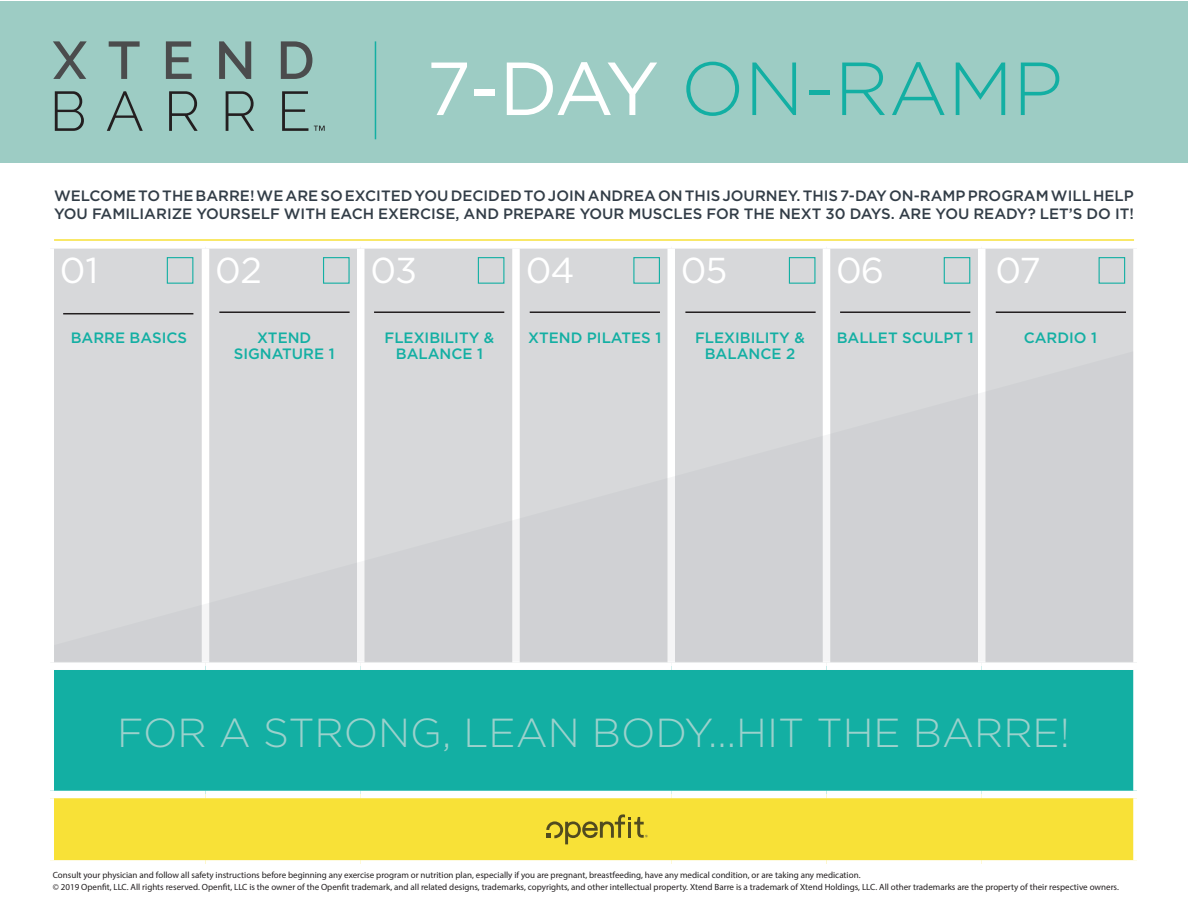
<style>
.page{position:relative;width:1188px;height:918px;background:#fff}
.page>*{position:absolute;margin:0;border:0;box-sizing:border-box;transform-origin:0 0}
.t1{font:300 75px "Gotham";color:#13afa3}
.t2{font:300 40.5px "Gotham";color:#9bd1cc}
.t3{font:36px "Gotham";letter-spacing:-.03em;color:#fff}
.t4{font:500 15px/18px "Gotham";color:#323d47}
.Class_Name{font:500 15px/16.5px "Gotham";color:#13afa3;text-align:center}
.t5{font:9px/12px "Myriad Pro";color:#231f20}
.Class_Name-2{font:500 7.2px "Gotham";color:#4b4c4d}
.s1{font-weight:400;color:#fff}
</style>
<div class="page">
<div style="left:0;top:1px;width:1188px;height:162px;background:#9dccc4"></div>
<div style="left:54px;top:249px;width:1079px;height:102px;background:#d7d8da"></div>
<div style="left:50px;top:666px;width:1087px;height:128px;background:#13afa3"></div>
<div style="left:50px;top:794px;width:1087px;height:70px;background:#f8e137"></div>
<div style="left:202px;top:249px;width:7px;height:413px;background:#fff"></div>
<div style="left:357px;top:249px;width:7px;height:413px;background:#fff"></div>
<div style="left:512px;top:249px;width:8px;height:413px;background:#fff"></div>
<div style="left:668px;top:249px;width:7px;height:413px;background:#fff"></div>
<div style="left:823px;top:249px;width:7px;height:413px;background:#fff"></div>
<div style="left:978px;top:249px;width:8px;height:413px;background:#fff"></div>
<div style="left:46px;top:662px;width:160px;height:8px;background:#fff"></div>
<div style="left:46px;top:670px;width:8px;height:121px;background:#fff"></div>
<div style="left:206px;top:662px;width:155px;height:8px;background:#fff"></div>
<div style="left:361px;top:662px;width:155px;height:8px;background:#fff"></div>
<div style="left:516px;top:662px;width:155px;height:8px;background:#fff"></div>
<div style="left:671px;top:662px;width:155px;height:8px;background:#fff"></div>
<div style="left:826px;top:662px;width:156px;height:8px;background:#fff"></div>
<div style="left:982px;top:662px;width:159px;height:8px;background:#fff"></div>
<div style="left:1133px;top:670px;width:8px;height:121px;background:#fff"></div>
<div style="left:46px;top:791px;width:160px;height:7px;background:#fff"></div>
<div style="left:46px;top:798px;width:8px;height:62px;background:#fff"></div>
<div style="left:206px;top:791px;width:155px;height:7px;background:#fff"></div>
<div style="left:361px;top:791px;width:155px;height:7px;background:#fff"></div>
<div style="left:516px;top:791px;width:155px;height:7px;background:#fff"></div>
<div style="left:671px;top:791px;width:155px;height:7px;background:#fff"></div>
<div style="left:826px;top:791px;width:156px;height:7px;background:#fff"></div>
<div style="left:982px;top:791px;width:159px;height:7px;background:#fff"></div>
<div style="left:1133px;top:798px;width:8px;height:62px;background:#fff"></div>
<div style="left:46px;top:860px;width:160px;height:8px;background:#fff"></div>
<div style="left:206px;top:860px;width:155px;height:8px;background:#fff"></div>
<div style="left:361px;top:860px;width:155px;height:8px;background:#fff"></div>
<div style="left:516px;top:860px;width:155px;height:8px;background:#fff"></div>
<div style="left:671px;top:860px;width:155px;height:8px;background:#fff"></div>
<div style="left:826px;top:860px;width:156px;height:8px;background:#fff"></div>
<div style="left:982px;top:860px;width:159px;height:8px;background:#fff"></div>
<svg style="left:54px;top:248px;width:152px;height:1px"></svg>
<svg style="left:209px;top:248px;width:152px;height:1px"></svg>
<svg style="left:364px;top:248px;width:149px;height:1px"></svg>
<svg style="left:519px;top:248px;width:149px;height:1px"></svg>
<svg style="left:671px;top:248px;width:152px;height:1px"></svg>
<svg style="left:826px;top:248px;width:156px;height:1px"></svg>
<svg style="left:985px;top:248px;width:149px;height:1px"></svg>
<svg style="left:53px;top:41px;width:34px;height:38px"></svg>
<svg style="left:109px;top:41px;width:31px;height:38px"></svg>
<svg style="left:166px;top:41px;width:26px;height:38px"></svg>
<svg style="left:219px;top:41px;width:32px;height:38px"></svg>
<svg style="left:281px;top:41px;width:31px;height:38px"></svg>
<svg style="left:55px;top:91px;width:29px;height:40px"></svg>
<svg style="left:107px;top:91px;width:36px;height:40px"></svg>
<svg style="left:169px;top:91px;width:29px;height:40px"></svg>
<svg style="left:226px;top:91px;width:28px;height:40px"></svg>
<svg style="left:282px;top:91px;width:26px;height:40px"></svg>
<svg style="left:314px;top:126px;width:11px;height:5px"></svg>
<hr style="left:375px;top:41px;width:1px;height:98px;background:#13afa3">
<div style="left:323px;top:257px;width:27px;height:27px;border:1px solid #13afa3"></div>
<div style="left:478px;top:257px;width:26px;height:27px;border:1px solid #13afa3"></div>
<div style="left:633px;top:257px;width:27px;height:27px;border:1px solid #13afa3"></div>
<div style="left:789px;top:257px;width:26px;height:27px;border:1px solid #13afa3"></div>
<div style="left:944px;top:257px;width:26px;height:27px;border:1px solid #13afa3"></div>
<div style="left:1099px;top:257px;width:26px;height:27px;border:1px solid #13afa3"></div>
<div style="left:167px;top:257px;width:26px;height:27px;border:1px solid #13afa3"></div>
<svg style="left:546px;top:814px;width:98px;height:30px"></svg>
<hr style="left:54px;top:239px;width:1080px;height:2px;background:#f8e137">
<div style="left:54px;top:351px;width:1079px;height:311px;background:#d7d8da"></div>
<hr style="left:63px;top:313px;width:130px;height:1px;background:#231f20">
<hr style="left:374px;top:311px;width:130px;height:2px;background:#231f20">
<hr style="left:840px;top:311px;width:130px;height:2px;background:#231f20">
<hr style="left:219px;top:311px;width:131px;height:2px;background:#231f20">
<hr style="left:685px;top:311px;width:131px;height:2px;background:#231f20">
<hr style="left:530px;top:311px;width:130px;height:2px;background:#231f20">
<hr style="left:996px;top:311px;width:130px;height:2px;background:#231f20">
<p class="t1" style="left:426px;top:41px;width:638px"><span class="s1">7-DAY</span> ON-RAMP</p>
<p class="t4" style="left:54px;top:186px;width:1081px">WELCOME TO THE BARRE! WE ARE SO EXCITED YOU DECIDED TO JOIN ANDREA ON THIS JOURNEY. THIS 7-DAY ON-RAMP PROGRAM WILL HELP<br>YOU FAMILIARIZE YOURSELF WITH EACH EXERCISE, AND PREPARE YOUR MUSCLES FOR THE NEXT 30 DAYS. ARE YOU READY? LET’S DO IT!</p>
<p class="t3" style="left:60px;top:247px;width:40px">01</p>
<p class="Class_Name" style="left:71px;top:329px;width:118px">BARRE BASICS</p>
<p class="t3" style="left:215px;top:247px;width:48px">02</p>
<p class="Class_Name" style="left:234px;top:329px;width:102px">XTEND<br>SIGNATURE 1</p>
<p class="t3" style="left:370px;top:247px;width:48px">03</p>
<p class="Class_Name" style="left:385px;top:329px;width:111px">FLEXIBILITY &amp;<br>BALANCE 1</p>
<p class="t3" style="left:526px;top:247px;width:50px">04</p>
<p class="Class_Name" style="left:528px;top:329px;width:135px">XTEND PILATES 1</p>
<p class="t3" style="left:681px;top:247px;width:48px">05</p>
<p class="Class_Name" style="left:695px;top:329px;width:111px">FLEXIBILITY &amp;<br>BALANCE 2</p>
<p class="t3" style="left:836px;top:247px;width:49px">06</p>
<p class="Class_Name" style="left:837px;top:329px;width:139px">BALLET SCULPT 1</p>
<p class="t3" style="left:995px;top:247px;width:47px">07</p>
<p class="Class_Name" style="left:1024px;top:329px;width:75px">CARDIO 1</p>
<p class="t2" style="left:117px;top:707px;width:954px">FOR A STRONG, LEAN BODY...HIT THE BARRE!</p>
<p class="Class_Name-2" style="left:645px;top:833px;width:4px">®</p>
<p class="t5" style="left:53px;top:869px;width:1068px">Consult your physician and follow all safety instructions before beginning any exercise program or nutrition plan, especially if you are pregnant, breastfeeding, have any medical condition, or are taking any medication.<br>© 2019 Openfit, LLC. All rights reserved. Openfit, LLC is the owner of the Openfit trademark, and all related designs, trademarks, copyrights, and other intellectual property. Xtend Barre is a trademark of Xtend Holdings, LLC. All other trademarks are the property of their respective owners.</p>
</div>
